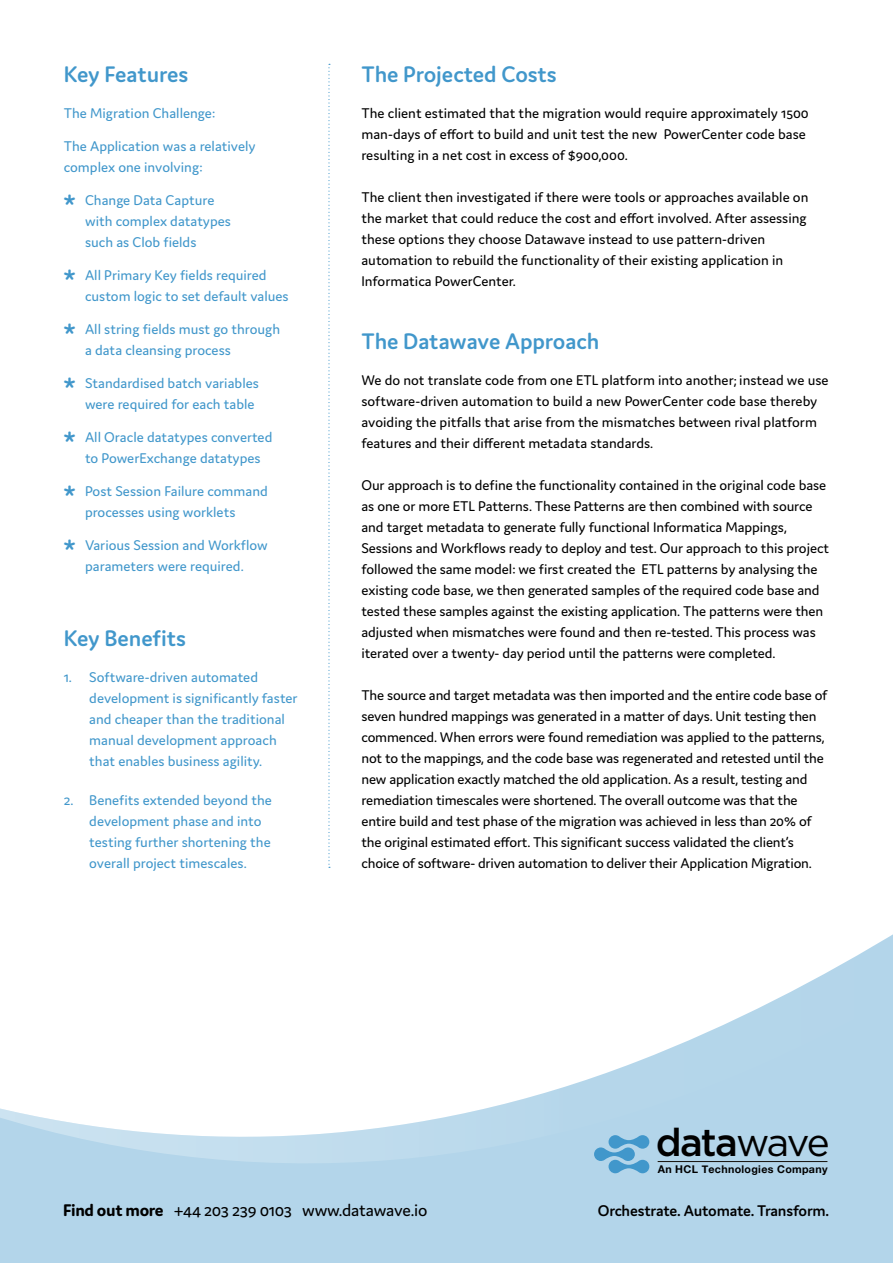
<style>
.page{position:relative;width:893px;height:1263px;background:#fff}
.page>*{position:absolute;margin:0;border:0;box-sizing:border-box;transform-origin:0 0}
.t1{font:500 38.7px "Gotham";color:#000}
.t2{font:600 24px "Domus";letter-spacing:-.005em;color:#4197cb}
.t3{font:18px "Domus";letter-spacing:-.02em;color:#000}
.t4{font:600 16.5px "Domus";letter-spacing:-.01em;color:#000}
.t5{font:15px/21px "Domus";letter-spacing:-.005em;color:#000}
.t6{font:15px/21px "Domus";color:#4197cb}
.t7{font:700 10.65px "Helvetica Neue";letter-spacing:.03em;color:#000}
.s1{font-weight:600;font-size:31.5px}
.s2{font-weight:400}
.s3{font-weight:700}
</style>
<div class="page">
<svg style="left:328px;top:64px;width:2px;height:804px"></svg>
<div style="left:0;top:1163px;width:893px;height:100px;background:#b3d5ea"></div>
<svg style="left:0;top:934px;width:893px;height:229px"></svg>
<svg style="left:594px;top:1135px;width:55px;height:38px;background:#77b4d9"></svg>
<hr style="left:658px;top:1161px;width:169px;height:1px;background:#13110c">
<h2 class="t2" style="left:64px;top:61px;width:126px">Key Features</h2>
<p class="t6" style="left:64px;top:102px;width:154px">The Migration Challenge:</p>
<p class="t6" style="left:64px;top:135px;width:193px">The Application was a relatively complex one involving:</p>
<p class="t6" style="left:85px;top:189px;width:148px;text-indent:-21px"><span class="s1">*</span> Change Data Capture with complex datatypes such as Clob fields</p>
<p class="t6" style="left:85px;top:264px;width:205px;text-indent:-21px"><span class="s1">*</span> All Primary Key fields required custom logic to set default values</p>
<p class="t6" style="left:85px;top:318px;width:197px;text-indent:-21px"><span class="s1">*</span> All string fields must go through a data cleansing process</p>
<p class="t6" style="left:64px;top:372px;width:197px;text-align:right"><span class="s1">*</span> Standardised batch variables were required for each table</p>
<p class="t6" style="left:85px;top:426px;width:189px;text-indent:-21px"><span class="s1">*</span> All Oracle datatypes converted to PowerExchange datatypes</p>
<p class="t6" style="left:85px;top:480px;width:184px;text-indent:-21px"><span class="s1">*</span> Post Session Failure command processes using worklets</p>
<p class="t6" style="left:64px;top:534px;width:206px;text-align:center"><span class="s1">*</span> Various Session and Workflow parameters were required.</p>
<h2 class="t2" style="left:64px;top:625px;width:124px">Key Benefits</h2>
<p class="t6" style="left:89px;top:666px;width:210px;text-indent:-26px">1. Software-driven automated development is significantly faster and cheaper than the traditional manual development approach that enables business agility.</p>
<p class="t6" style="left:89px;top:789px;width:184px;text-indent:-26px">2. Benefits extended beyond the development phase and into testing further shortening the overall project timescales.</p>
<h2 class="t2" style="left:361px;top:61px;width:197px">The Projected Costs</h2>
<p class="t5" style="left:361px;top:102px;width:449px">The client estimated that the migration would require approximately 1500 man-days of effort to build and unit test the new PowerCenter code base resulting in a net cost in excess of $900,000.</p>
<p class="t5" style="left:361px;top:186px;width:449px">The client then investigated if there were tools or approaches available on the market that could reduce the cost and effort involved. After assessing these options they choose Datawave instead to use pattern-driven automation to rebuild the functionality of their existing application in Informatica PowerCenter.</p>
<h2 class="t2" style="left:361px;top:328px;width:239px">The Datawave Approach</h2>
<p class="t5" style="left:361px;top:369px;width:469px">We do not translate code from one ETL platform into another; instead we use software-driven automation to build a new PowerCenter code base thereby avoiding the pitfalls that arise from the mismatches between rival platform features and their different metadata standards.</p>
<p class="t5" style="left:361px;top:474px;width:469px">Our approach is to define the functionality contained in the original code base as one or more ETL Patterns. These Patterns are then combined with source and target metadata to generate fully functional Informatica Mappings, Sessions and Workflows ready to deploy and test. Our approach to this project followed the same model: we first created the ETL patterns by analysing the existing code base, we then generated samples of the required code base and tested these samples against the existing application. The patterns were then adjusted when mismatches were found and then re-tested. This process was iterated over a twenty- day period until the patterns were completed.</p>
<p class="t5" style="left:361px;top:684px;width:467px">The source and target metadata was then imported and the entire code base of seven hundred mappings was generated in a matter of days. Unit testing then commenced. When errors were found remediation was applied to the patterns, not to the mappings, and the code base was regenerated and retested until the new application exactly matched the old application. As a result, testing and remediation timescales were shortened. The overall outcome was that the entire build and test phase of the migration was achieved in less than 20% of the original estimated effort. This significant success validated the client’s choice of software- driven automation to deliver their Application Migration.</p>
<h1 class="t1" style="left:656px;top:1117px;width:175px">data<span class="s2">wave</span></h1>
<p class="t7" style="left:658px;top:1161px;width:171px">An HCL Technologies Company</p>
<p class="t3" style="left:63px;top:1200px;width:366px"><span class="s3">Find out more</span> +44 203 239 0103 www.datawave.io</p>
<p class="t4" style="left:598px;top:1201px;width:233px">Orchestrate. Automate. Transform.</p>
</div>
